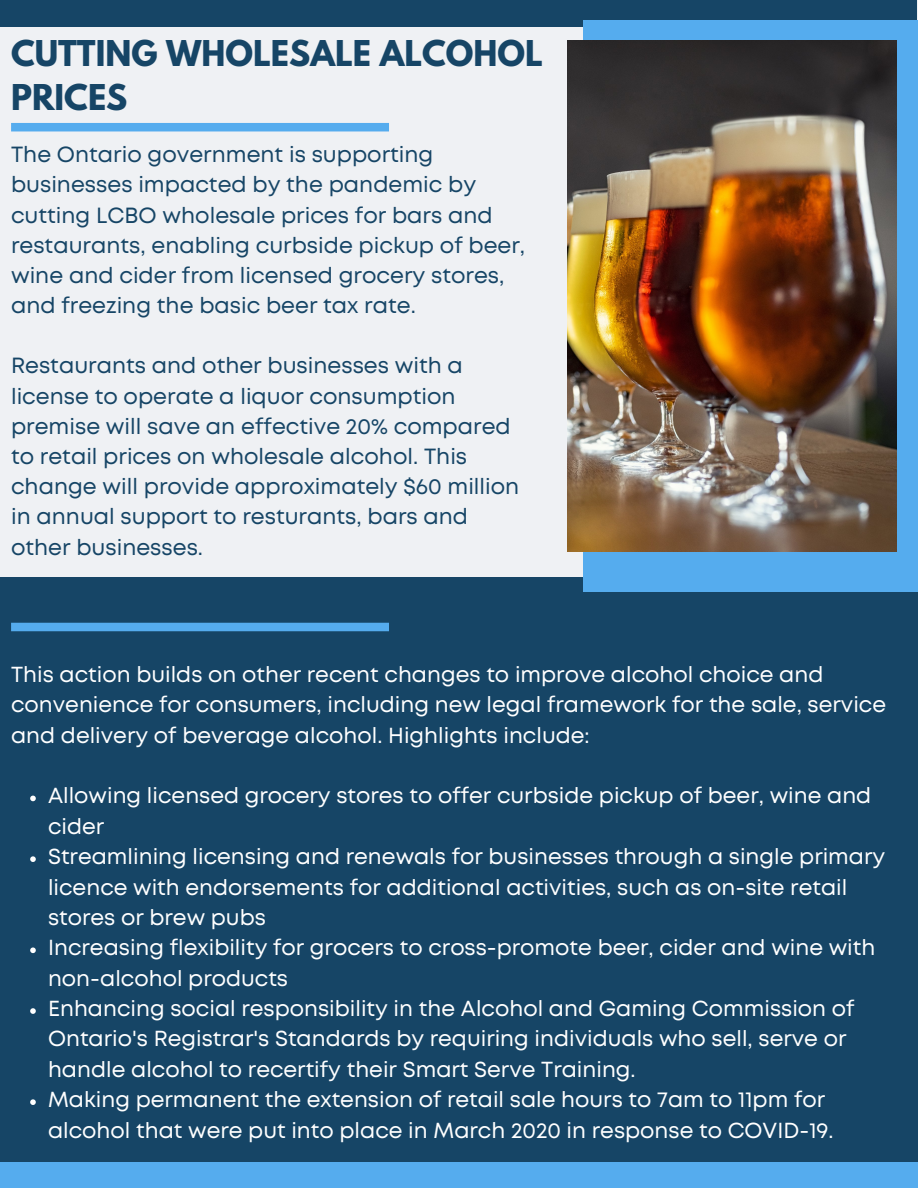
<style>
.page{position:relative;width:918px;height:1188px;background:#eff1f4}
.page>*{position:absolute;margin:0;border:0;box-sizing:border-box;transform-origin:0 0}
.t1{font:700 31.5px/43.8px "League Spartan";color:#164566}
.t2{font:21.9px/30.2px "Mont";color:#164566}
.t3{font:21.75px/30.3px "Mont";color:#fff}
</style>
<div class="page">
<div style="left:0;top:578px;width:918px;height:602px;background:#164566"></div>
<div style="left:0;top:0;width:917px;height:27px;background:#164566"></div>
<div style="left:0;top:1162px;width:918px;height:26px;background:#55acee"></div>
<div style="left:11px;top:123px;width:378px;height:8px;background:#55acee"></div>
<div style="left:11px;top:623px;width:378px;height:8px;background:#55acee"></div>
<div style="left:584px;top:20px;width:334px;height:572px;background:#55acee"></div>
<img style="left:567px;top:40px;width:330px;height:511px">
<svg style="left:30px;top:796px;width:6px;height:5px"></svg>
<svg style="left:30px;top:856px;width:6px;height:6px"></svg>
<svg style="left:30px;top:947px;width:6px;height:6px"></svg>
<svg style="left:30px;top:1008px;width:6px;height:6px"></svg>
<svg style="left:30px;top:1099px;width:6px;height:6px"></svg>
<p class="t1" style="left:11px;top:35px;width:533px">CUTTING WHOLESALE ALCOHOL<br>PRICES</p>
<p class="t2" style="left:11px;top:141px;width:516px">The Ontario government is supporting businesses impacted by the pandemic by cutting LCBO wholesale prices for bars and restaurants, enabling curbside pickup of beer, wine and cider from licensed grocery stores, and freezing the basic beer tax rate.</p>
<p class="t2" style="left:11px;top:352px;width:510px">Restaurants and other businesses with a license to operate a liquor consumption premise will save an effective 20% compared to retail prices on wholesale alcohol. This change will provide approximately $60 million in annual support to resturants, bars and other businesses.</p>
<p class="t3" style="left:11px;top:661px;width:877px">This action builds on other recent changes to improve alcohol choice and convenience for consumers, including new legal framework for the sale, service and delivery of beverage alcohol. Highlights include:</p>
<p class="t3" style="left:48px;top:782px;width:825px">Allowing licensed grocery stores to offer curbside pickup of beer, wine and cider</p>
<p class="t3" style="left:48px;top:843px;width:839px">Streamlining licensing and renewals for businesses through a single primary licence with endorsements for additional activities, such as on-site retail stores or brew pubs</p>
<p class="t3" style="left:48px;top:934px;width:829px">Increasing flexibility for grocers to cross-promote beer, cider and wine with non-alcohol products</p>
<p class="t3" style="left:48px;top:995px;width:808px">Enhancing social responsibility in the Alcohol and Gaming Commission of<br>Ontario's Registrar's Standards by requiring individuals who sell, serve or handle alcohol to recertify their Smart Serve Training.</p>
<p class="t3" style="left:48px;top:1086px;width:787px">Making permanent the extension of retail sale hours to 7am to 11pm for alcohol that were put into place in March 2020 in response to COVID-19.</p>
</div>
